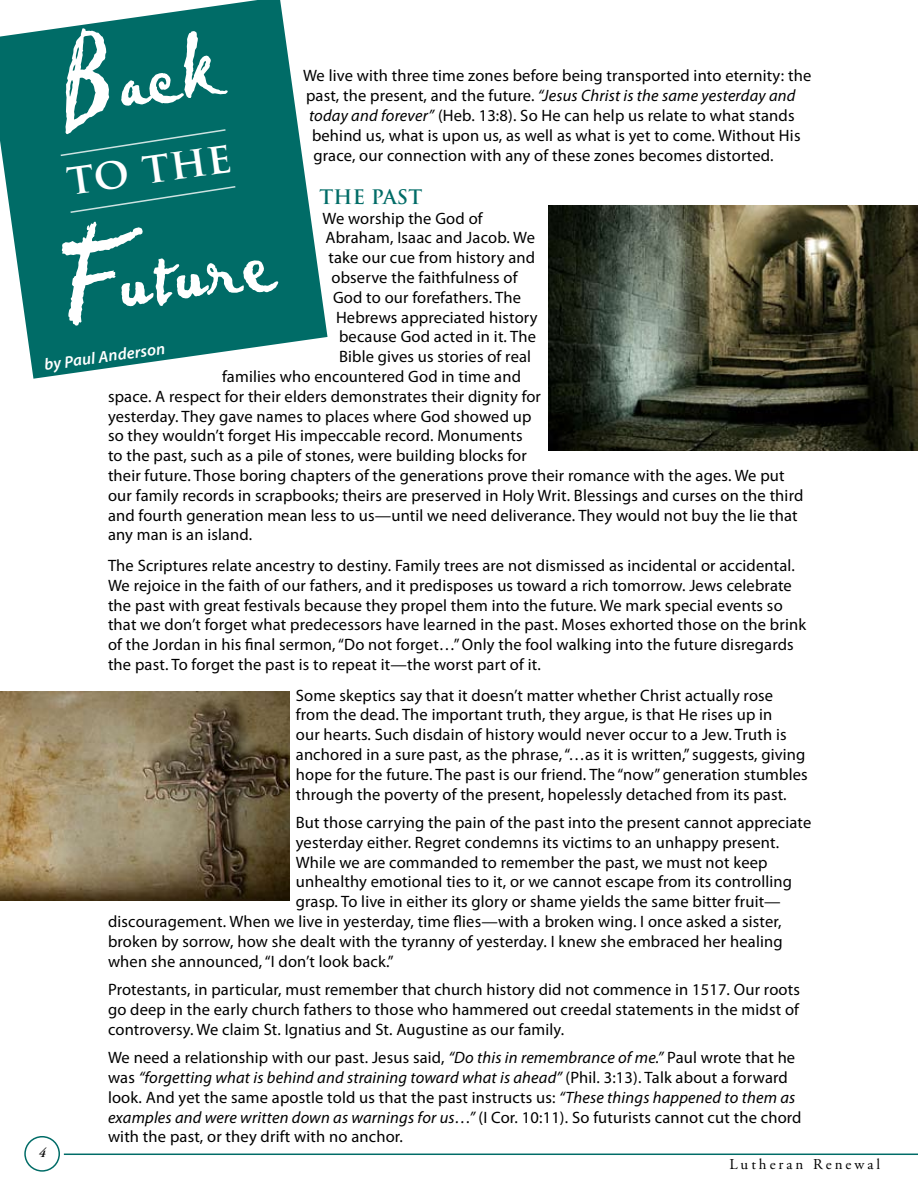
<style>
.page{position:relative;width:918px;height:1188px;background:#fff}
.page>*{position:absolute;margin:0;border:0;box-sizing:border-box;transform-origin:0 0}
.t1{font:114px "Pablo Plain";color:#fff}
.t2{font:700 42.75px "Trajan Pro";color:#fff}
.t3{font:700 19.5px "Trajan";letter-spacing:.01em;color:#006c67}
.t4{font:16.5px/19.8px "Myriad Pro";letter-spacing:.01em;color:#000}
.t5{font:italic 16.5px "Myriad Pro";letter-spacing:.01em;color:#000}
.t6{font:italic 600 16.5px "Myriad Pro";color:#fff}
.t7{font:15px "Adobe Garamond Pro";letter-spacing:.2em;color:#000}
.t8{font:italic 600 13.5px "Adobe Garamond Pro";color:#000}
.s1{font-style:normal}
.s2{font-style:italic}
</style>
<div class="page">
<hr style="left:64px;top:1154px;width:854px;height:1px;background:#006c67">
<div style="left:24px;top:1136px;width:36px;height:36px;border:2px solid #006c67;border-radius:50%"></div>
<img style="left:549px;top:206px;width:369px;height:245px">
<img style="left:0;top:692px;width:289px;height:209px">
<svg style="left:0;top:0;width:328px;height:379px;fill:#006c67"></svg>
<svg style="left:59px;top:128px;width:168px;height:29px;background:#0a726d"></svg>
<svg style="left:69px;top:185px;width:168px;height:29px;background:#0a726d"></svg>
<h1 class="t1" style="left:45px;top:13px;width:164px;rotate:-8deg">Back</h1>
<h2 class="t2" style="left:63px;top:153px;width:167px;rotate:-8deg">to the</h2>
<h1 class="t1" style="left:48px;top:214px;width:215px;rotate:-8deg">Future</h1>
<p class="t6" style="left:43px;top:355px;width:123px;rotate:-8deg">by Paul Anderson</p>
<p class="t4" style="left:303px;top:66px;width:510px">We live with three time zones before being transported into eternity: the</p>
<p class="t5" style="left:306px;top:85px;width:491px"><span class="s1">past, the present, and the future.</span> “Jesus Christ is the same yesterday and</p>
<p class="t4" style="left:309px;top:105px;width:487px"><span class="s2">today and forever”</span> (Heb. 13:8). So He can help us relate to what stands</p>
<p class="t4" style="left:312px;top:125px;width:490px">behind us, what is upon us, as well as what is yet to come. Without His</p>
<p class="t4" style="left:314px;top:145px;width:462px">grace, our connection with any of these zones becomes distorted.</p>
<p class="t3" style="left:320px;top:185px;width:104px">THE PAST</p>
<p class="t4" style="left:322px;top:208px;width:162px">We worship the God of</p>
<p class="t4" style="left:326px;top:228px;width:211px">Abraham, Isaac and Jacob. We</p>
<p class="t4" style="left:329px;top:247px;width:208px">take our cue from history and</p>
<p class="t4" style="left:332px;top:267px;width:188px">observe the faithfulness of</p>
<p class="t4" style="left:333px;top:287px;width:190px">God to our forefathers. The</p>
<p class="t4" style="left:336px;top:307px;width:203px">Hebrews appreciated history</p>
<p class="t4" style="left:339px;top:327px;width:198px">because God acted in it. The</p>
<p class="t4" style="left:339px;top:346px;width:194px">Bible gives us stories of real</p>
<p class="t4" style="left:222px;top:366px;width:301px">families who encountered God in time and</p>
<p class="t4" style="left:108px;top:386px;width:435px">space. A respect for their elders demonstrates their dignity for</p>
<p class="t4" style="left:108px;top:406px;width:425px">yesterday. They gave names to places where God showed up</p>
<p class="t4" style="left:108px;top:426px;width:416px">so they wouldn’t forget His impeccable record. Monuments</p>
<p class="t4" style="left:108px;top:445px;width:420px">to the past, such as a pile of stones, were building blocks for</p>
<p class="t4" style="left:108px;top:465px;width:678px">their future. Those boring chapters of the generations prove their romance with the ages. We put</p>
<p class="t4" style="left:108px;top:485px;width:697px">our family records in scrapbooks; theirs are preserved in Holy Writ. Blessings and curses on the third</p>
<p class="t4" style="left:108px;top:505px;width:691px">and fourth generation mean less to us—until we need deliverance. They would not buy the lie that</p>
<p class="t4" style="left:108px;top:525px;width:146px">any man is an island.</p>
<p class="t4" style="left:108px;top:555px;width:700px">The Scriptures relate ancestry to destiny. Family trees are not dismissed as incidental or accidental.<br>We rejoice in the faith of our fathers, and it predisposes us toward a rich tomorrow. Jews celebrate the past with great festivals because they propel them into the future. We mark special events so that we don’t forget what predecessors have learned in the past. Moses exhorted those on the brink of the Jordan in his final sermon, “Do not forget…” Only the fool walking into the future disregards the past. To forget the past is to repeat it—the worst part of it.</p>
<p class="t4" style="left:296px;top:685px;width:513px">Some skeptics say that it doesn’t matter whether Christ actually rose from the dead. The important truth, they argue, is that He rises up in<br>our hearts. Such disdain of history would never occur to a Jew. Truth is anchored in a sure past, as the phrase, “…as it is written,” suggests, giving hope for the future. The past is our friend. The “now” generation stumbles through the poverty of the present, hopelessly detached from its past.</p>
<p class="t4" style="left:296px;top:812px;width:517px">But those carrying the pain of the past into the present cannot appreciate</p>
<p class="t4" style="left:296px;top:832px;width:485px">yesterday either. Regret condemns its victims to an unhappy present.</p>
<p class="t4" style="left:296px;top:852px;width:473px">While we are commanded to remember the past, we must not keep</p>
<p class="t4" style="left:296px;top:872px;width:498px">unhealthy emotional ties to it, or we cannot escape from its controlling</p>
<p class="t4" style="left:296px;top:892px;width:486px">grasp. To live in either its glory or shame yields the same bitter fruit—</p>
<p class="t4" style="left:108px;top:911px;width:675px">discouragement. When we live in yesterday, time flies—with a broken wing. I once asked a sister,</p>
<p class="t4" style="left:108px;top:931px;width:676px">broken by sorrow, how she dealt with the tyranny of yesterday. I knew she embraced her healing</p>
<p class="t4" style="left:108px;top:951px;width:287px">when she announced, “I don’t look back.”</p>
<p class="t4" style="left:108px;top:979px;width:693px;text-align:justify">Protestants, in particular, must remember that church history did not commence in 1517. Our roots go deep in the early church fathers to those who hammered out creedal statements in the midst of controversy. We claim St. Ignatius and St. Augustine as our family.</p>
<p class="t4" style="left:108px;top:1047px;width:695px">We need a relationship with our past. Jesus said, <span class="s2">“Do this in remembrance of me.”</span> Paul wrote that he was <span class="s2">“forgetting what is behind and straining toward what is ahead”</span> (Phil. 3:13). Talk about a forward look. And yet the same apostle told us that the past instructs us: <span class="s2">“These things happened to them as examples and were written down as warnings for us…”</span> (I Cor. 10:11). So futurists cannot cut the chord with the past, or they drift with no anchor.</p>
<p class="t8" style="left:39px;top:1145px;width:8px">4</p>
<p class="t7" style="left:729px;top:1155px;width:152px">Lutheran Renewal</p>
</div>
